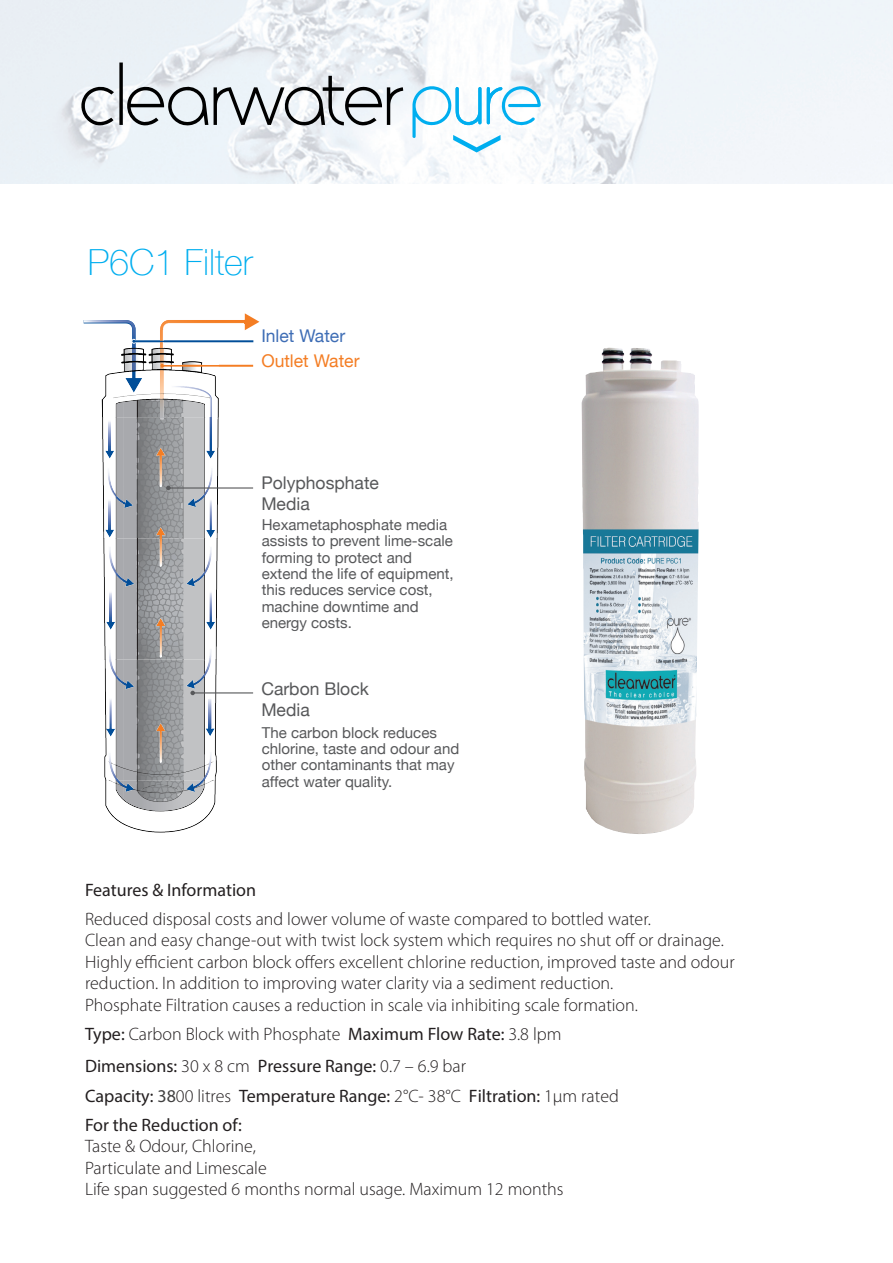
<style>
.page{position:relative;width:893px;height:1263px;background:#fff}
.page>*{position:absolute;margin:0;border:0;box-sizing:border-box;transform-origin:0 0}
.t1{font:100 36px "Helvetica Neue";color:#00aeef}
.t2{font:300 18px/21.6px "Myriad Pro";color:#231f20}
.t3{font:18px/30.3px "Myriad Pro";color:#231f20}
.t4{font:17.55px/21px "Helvetica Neue";color:#57585a}
.t5{font:17.55px "Helvetica Neue";color:#f47d23}
.t6{font:17.55px "Helvetica Neue";color:#3e6db5}
.t7{font:15px/16.4px "Helvetica Neue";color:#57585a}
.s1{font-weight:400}
.s2{font-weight:300}
.s3{color:#404040}
</style>
<div class="page">
<img style="left:0;top:0;width:893px;height:184px">
<svg style="left:81px;top:63px;width:127px;height:63px;background:#c2c7cb"></svg>
<svg style="left:214px;top:76px;width:189px;height:51px"></svg>
<svg style="left:412px;top:86px;width:129px;height:66px"></svg>
<hr style="left:162px;top:365px;width:91px;height:2px;background:#f47d23">
<hr style="left:134px;top:340px;width:119px;height:2px;background:#014e99">
<img style="left:215px;top:366px;width:4px;height:51px">
<img style="left:215px;top:397px;width:3px;height:20px">
<img style="left:215px;top:320px;width:29px;height:23px">
<svg style="left:244px;top:313px;width:15px;height:17px"></svg>
<img style="left:216px;top:417px;width:3px;height:358px">
<img style="left:215px;top:625px;width:1px;height:34px">
<img style="left:215px;top:765px;width:1px;height:16px">
<img style="left:110px;top:814px;width:13px;height:10px">
<img style="left:199px;top:814px;width:11px;height:8px">
<img style="left:123px;top:822px;width:78px;height:11px">
<hr style="left:168px;top:487px;width:85px;height:2px;background:#57585a">
<hr style="left:193px;top:692px;width:60px;height:1px;background:#57585a">
<svg style="left:84px;top:320px;width:131px;height:494px"></svg>
<img style="left:581px;top:347px;width:118px;height:487px">
<p class="t1" style="left:88px;top:240px;width:166px">P6C1 Filter</p>
<p class="t6" style="left:261px;top:326px;width:85px">Inlet Water</p>
<p class="t5" style="left:261px;top:350px;width:100px">Outlet Water</p>
<p class="t4" style="left:261px;top:472px;width:119px">Polyphosphate<br>Media</p>
<p class="t7" style="left:262px;top:516px;width:193px">Hexametaphosphate media assists to prevent lime-scale forming to protect and extend the life of equipment, this reduces service cost, machine downtime and energy costs.</p>
<p class="t4" style="left:261px;top:678px;width:109px">Carbon Block<br>Media</p>
<p class="t7" style="left:262px;top:724px;width:199px">The carbon block reduces chlorine, taste and odour and other contaminants that may affect water quality.</p>
<p class="t2" style="left:85px;top:876px;width:567px;line-height:29.1px"><span class="s1">Features &amp; Information<br></span>Reduced disposal costs and lower volume of waste compared to bottled water.</p>
<p class="t2" style="left:85px;top:931px;width:651px">Clean and easy change-out with twist lock system which requires no shut off or drainage.<br>Highly efficient carbon block offers excellent chlorine reduction, improved taste and odour reduction. In addition to improving water clarity via a sediment reduction.<br>Phosphate Filtration causes a reduction in scale via inhibiting scale formation.</p>
<p class="t3" style="left:85px;top:1020px;width:535px">Type: <span class="s2">Carbon Block with Phosphate</span> Maximum Flow Rate: <span class="s2">3.8 lpm </span>Dimensions: <span class="s2">30 x 8 cm</span> Pressure Range: <span class="s2">0.7 – 6.9 bar<br></span>Capacity: <span class="s3">38</span><span class="s2">00 litres</span> Temperature Range: <span class="s2">2°C- 38°C</span> Filtration: <span class="s2">1μm rated </span>For the Reduction of:</p>
<p class="t2" style="left:85px;top:1136px;width:480px">Taste &amp; Odour, Chlorine,<br>Particulate and Limescale<br>Life span suggested 6 months normal usage. Maximum 12 months</p>
</div>
